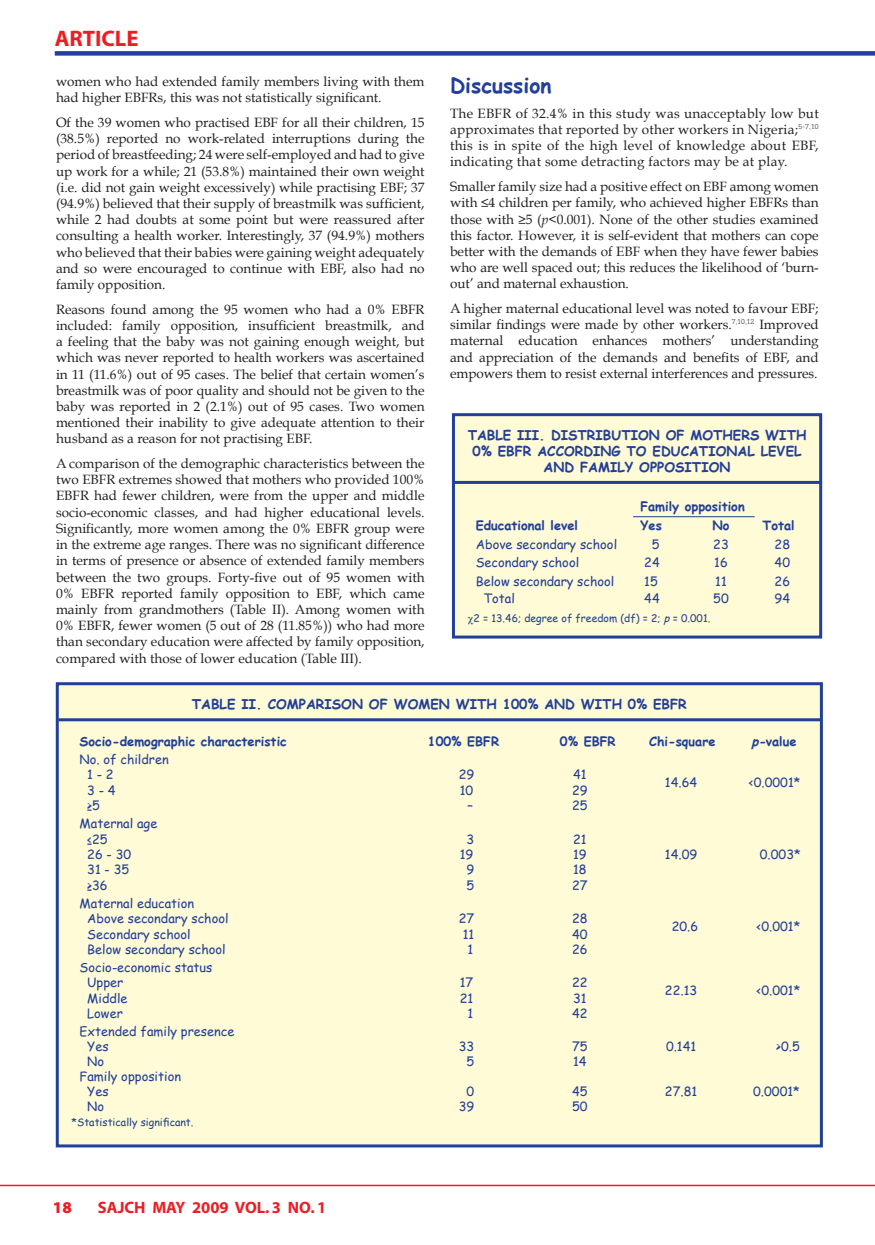
<style>
.page{position:relative;width:875px;height:1245px;background:#fff}
.page>*{position:absolute;margin:0;border:0;box-sizing:border-box;transform-origin:0 0}
.t1{font:700 22.5px "Myriad";color:#ee1d23}
.t2{font:700 21px "Comic Sans MS";color:#223f99}
.t3{font:700 16.5px "Myriad";color:#ee1d23}
.t4{font:900 16.5px "Myriad Pro";color:#ee1d23}
.t5{font:13.5px/16.2px "Book Antiqua";color:#231f20;text-align:justify}
.t6{font:700 13.5px "Comic Sans MS";color:#223f99}
.t7{font:12.75px/15.3px "Comic Sans MS";color:#223f99}
.t8{font:700 12.75px/19.8px "Comic Sans MS";color:#223f99}
.t9{font:10.5px "Comic Sans MS";color:#223f99}
.s1{font-style:italic}
</style>
<div class="page">
<hr style="left:0;top:1185px;width:875px;height:1px;background:#ee1d23">
<div style="left:55px;top:51px;width:820px;height:5px;background:#223f99"></div>
<div style="left:57px;top:684px;width:764px;height:462px;background:#fffbd6"></div>
<div style="left:56px;top:682px;width:767px;height:465px;border:3px solid #223f99"></div>
<hr style="left:58px;top:718px;width:762px;height:3px;background:#223f99">
<div style="left:453px;top:415px;width:368px;height:222px;background:#fffbd6"></div>
<div style="left:452px;top:413px;width:370px;height:225px;border:3px solid #223f99"></div>
<hr style="left:455px;top:481px;width:366px;height:3px;background:#223f99">
<hr style="left:633px;top:516px;width:122px;height:1px;background:#223f99">
<h1 class="t1" style="left:55px;top:27px;width:85px">ARTICLE</h1>
<p class="t5" style="left:56px;top:73px;width:370px">women who had extended family members living with them had higher EBFRs, this was not statistically significant.</p>
<p class="t5" style="left:56px;top:114px;width:370px">Of the 39 women who practised EBF for all their children, 15 (38.5%) reported no work-related interruptions during the period of breastfeeding; 24 were self-employed and had to give up work for a while; 21 (53.8%) maintained their own weight (i.e. did not gain weight excessively) while practising EBF; 37 (94.9%) believed that their supply of breastmilk was sufficient, while 2 had doubts at some point but were reassured after consulting a health worker. Interestingly, 37 (94.9%) mothers who believed that their babies were gaining weight adequately and so were encouraged to continue with EBF, also had no family opposition.</p>
<p class="t5" style="left:56px;top:301px;width:370px">Reasons found among the 95 women who had a 0% EBFR included: family opposition, insufficient breastmilk, and a feeling that the baby was not gaining enough weight, but which was never reported to health workers was ascertained in 11 (11.6%) out of 95 cases. The belief that certain women’s breastmilk was of poor quality and should not be given to the baby was reported in 2 (2.1%) out of 95 cases. Two women mentioned their inability to give adequate attention to their husband as a reason for not practising EBF.</p>
<p class="t5" style="left:56px;top:455px;width:370px">A comparison of the demographic characteristics between the two EBFR extremes showed that mothers who provided 100% EBFR had fewer children, were from the upper and middle socio-economic classes, and had higher educational levels.<br>Significantly, more women among the 0% EBFR group were in the extreme age ranges. There was no significant difference in terms of presence or absence of extended family members between the two groups. Forty-five out of 95 women with 0% EBFR reported family opposition to EBF, which came mainly from grandmothers (Table II). Among women with 0% EBFR, fewer women (5 out of 28 (11.85%)) who had more than secondary education were affected by family opposition, compared with those of lower education (Table III).</p>
<h2 class="t2" style="left:450px;top:70px;width:103px">Discussion</h2>
<p class="t5" style="left:450px;top:105px;width:370px">The EBFR of 32.4% in this study was unacceptably low but approximates that reported by other workers in Nigeria;<sup>5-7,10 </sup>this is in spite of the high level of knowledge about EBF, indicating that some detracting factors may be at play.</p>
<p class="t5" style="left:450px;top:178px;width:370px">Smaller family size had a positive effect on EBF among women with ≤4 children per family, who achieved higher EBFRs than those with ≥5 (<span class="s1">p</span>&lt;0.001). None of the other studies examined this factor. However, it is self-evident that mothers can cope better with the demands of EBF when they have fewer babies who are well spaced out; this reduces the likelihood of ‘burn&shy;out’ and maternal exhaustion.</p>
<p class="t5" style="left:450px;top:300px;width:370px">A higher maternal educational level was noted to favour EBF; similar findings were made by other workers.<sup>7,10,12</sup> Improved maternal education enhances mothers’ understanding and appreciation of the demands and benefits of EBF, and empowers them to resist external interferences and pressures.</p>
<p class="t6" style="left:468px;top:425px;width:93px">Table III. Distri</p>
<p class="t6" style="left:603px;top:425px;width:19px">buti</p>
<p class="t6" style="left:638px;top:425px;width:151px">on of mothers with</p>
<p class="t6" style="left:473px;top:441px;width:330px">0% EBFR according to educational level</p>
<p class="t6" style="left:544px;top:457px;width:141px">an d family oppositi</p>
<p class="t6" style="left:709px;top:457px;width:19px">on</p>
<p class="t8" style="left:476px;top:515px;width:104px">Educational level</p>
<p class="t8" style="left:640px;top:495px;width:106px">Family opposition<br>Yes</p>
<p class="t8" style="left:712px;top:515px;width:19px">No</p>
<p class="t8" style="left:762px;top:515px;width:34px">Total</p>
<p class="t7" style="left:476px;top:536px;width:143px">Above secondary school</p>
<p class="t7" style="left:652px;top:536px;width:9px">5</p>
<p class="t7" style="left:713px;top:536px;width:17px">23</p>
<p class="t7" style="left:774px;top:536px;width:17px">28</p>
<p class="t7" style="left:476px;top:554px;width:105px">Secondary school</p>
<p class="t7" style="left:644px;top:554px;width:17px">24</p>
<p class="t7" style="left:714px;top:554px;width:15px">16</p>
<p class="t7" style="left:774px;top:554px;width:17px">40</p>
<p class="t7" style="left:476px;top:573px;width:140px">Below secondary school</p>
<p class="t7" style="left:644px;top:573px;width:15px">15</p>
<p class="t7" style="left:715px;top:573px;width:13px">11</p>
<p class="t7" style="left:774px;top:573px;width:17px">26</p>
<p class="t7" style="left:483px;top:590px;width:33px">Total</p>
<p class="t7" style="left:644px;top:590px;width:17px">44</p>
<p class="t7" style="left:713px;top:590px;width:17px">50</p>
<p class="t7" style="left:774px;top:590px;width:17px">94</p>
<p class="t9" style="left:473px;top:610px;width:238px">2 = 13.46; degree of freedom (df) = 2; <span class="s1">p</span>= 0.001.</p>
<p class="t6" style="left:192px;top:694px;width:134px">Table II. Comparis</p>
<p class="t6" style="left:341px;top:694px;width:139px">on of women with</p>
<p class="t6" style="left:503px;top:694px;width:102px">100% and with</p>
<p class="t6" style="left:628px;top:694px;width:60px">0% EBFR</p>
<p class="t8" style="left:80px;top:731px;width:209px">Socio-demographic characteristic</p>
<p class="t8" style="left:428px;top:731px;width:73px">100% EBFR</p>
<p class="t8" style="left:560px;top:731px;width:57px">0% EBFR</p>
<p class="t8" style="left:649px;top:731px;width:68px">Chi-square</p>
<p class="t8" style="left:751px;top:731px;width:47px"><span class="s1">p-</span>value</p>
<p class="t7" style="left:87px;top:751px;width:83px;text-indent:-8px">No. of children<br>1 - 2<br>3 - 4<br>≥5</p>
<p class="t7" style="left:459px;top:766px;width:17px;text-align:center">29<br>10 –</p>
<p class="t7" style="left:572px;top:766px;width:17px;text-align:justify">41<br>29<br>25</p>
<p class="t7" style="left:665px;top:774px;width:34px">14.64</p>
<p class="t7" style="left:749px;top:774px;width:53px">&lt;0.0001*</p>
<p class="t7" style="left:87px;top:816px;width:72px;text-indent:-8px">Maternal age ≤25<br>26 - 30<br>31 - 35<br>≥36</p>
<p class="t7" style="left:87px;top:895px;width:143px;text-indent:-8px">Maternal education<br>Above secondary school<br>Secondary school<br>Below secondary school</p>
<p class="t7" style="left:87px;top:959px;width:127px;text-indent:-8px">Socio-economic status<br>Upper<br>Middle<br>Lower</p>
<p class="t7" style="left:87px;top:1023px;width:149px;text-indent:-8px">Extended family presence<br>Yes<br>No</p>
<p class="t7" style="left:87px;top:1068px;width:95px;text-indent:-8px">Family opposition<br>Yes<br>No</p>
<p class="t9" style="left:72px;top:1115px;width:123px">*Statistically significant.</p>
<p class="t4" style="left:53px;top:1196px;width:20px">18</p>
<p class="t3" style="left:98px;top:1198px;width:230px">SAJCH MAY 2009 VOL. 3 NO. 1</p>
<p class="t7" style="left:460px;top:831px;width:16px;text-align:center">3<br>19<br>9<br>5</p>
<p class="t7" style="left:572px;top:831px;width:17px;text-align:justify">21<br>19<br>18<br>27</p>
<p class="t7" style="left:665px;top:846px;width:34px">14.09</p>
<p class="t7" style="left:760px;top:846px;width:43px">0.003*</p>
<p class="t7" style="left:459px;top:910px;width:17px;text-align:center">27<br>11<br>1</p>
<p class="t7" style="left:572px;top:910px;width:17px;text-align:justify">28<br>40<br>26</p>
<p class="t7" style="left:672px;top:918px;width:28px">20.6</p>
<p class="t7" style="left:756px;top:918px;width:45px">&lt;0.001*</p>
<p class="t7" style="left:460px;top:974px;width:15px;text-align:center">17<br>21<br>1</p>
<p class="t7" style="left:572px;top:974px;width:17px;text-align:justify">22<br>31<br>42</p>
<p class="t7" style="left:665px;top:982px;width:34px">22.13</p>
<p class="t7" style="left:756px;top:982px;width:45px">&lt;0.001*</p>
<p class="t7" style="left:459px;top:1038px;width:17px;text-align:center">33<br>5</p>
<p class="t7" style="left:572px;top:1038px;width:17px">75<br>14</p>
<p class="t7" style="left:666px;top:1038px;width:32px">0.141</p>
<p class="t7" style="left:776px;top:1038px;width:25px">&gt;0.5</p>
<p class="t7" style="left:459px;top:1083px;width:17px;text-align:center">0<br>39</p>
<p class="t7" style="left:572px;top:1083px;width:17px">45<br>50</p>
<p class="t7" style="left:665px;top:1083px;width:34px">27.81</p>
<p class="t7" style="left:753px;top:1083px;width:48px">0.0001*</p>
</div>
